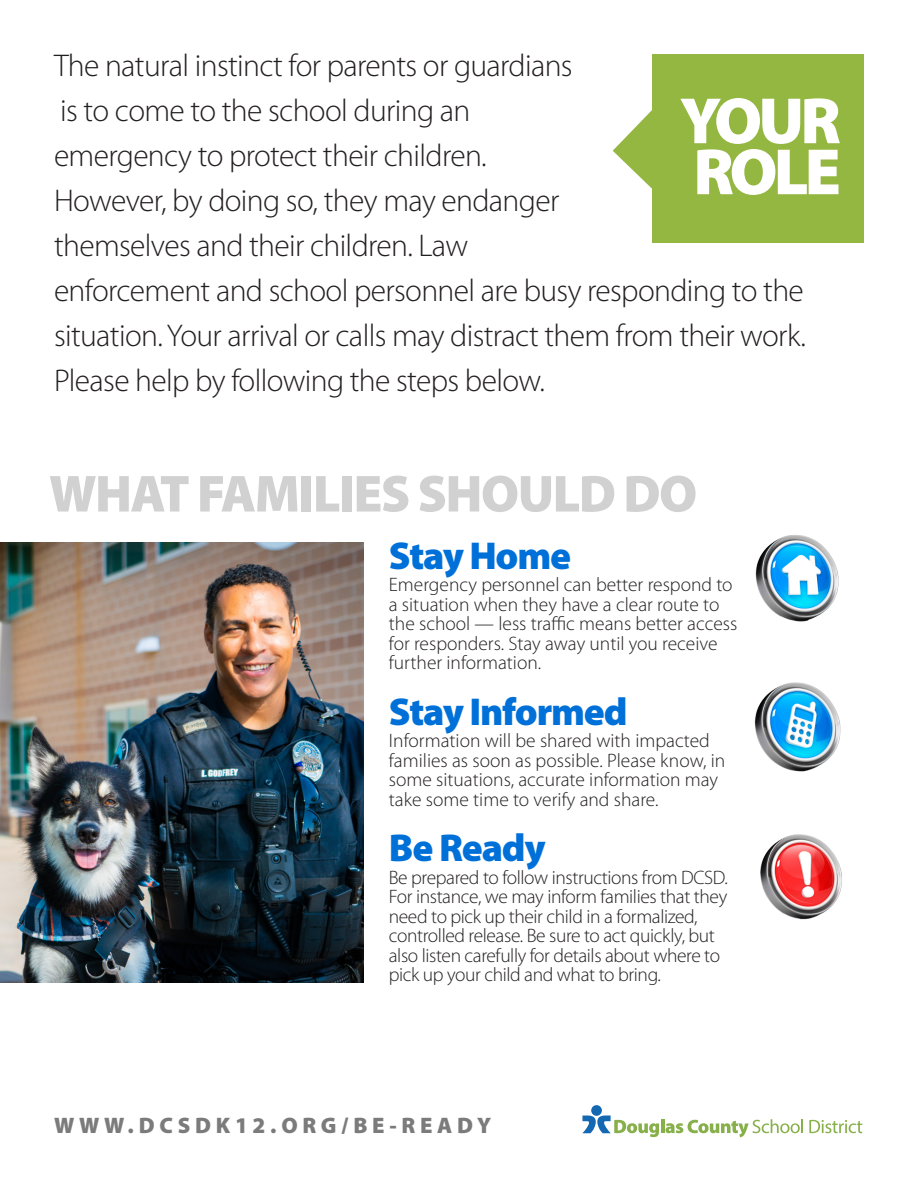
<style>
.page{position:relative;width:918px;height:1188px;background:#fff}
.page>*{position:absolute;margin:0;border:0;box-sizing:border-box;transform-origin:0 0}
.t1{font:900 66px "Myriad Pro";letter-spacing:-.06em;color:#fff}
.t2{font:900 52.5px "Myriad Pro";letter-spacing:-.03em;color:#d1d1d1}
.t3{font:900 39px "Myriad Pro";letter-spacing:-.03em;color:#0070d9}
.t4{font:300 31.5px/45px "Myriad Pro";letter-spacing:-.02em;color:#231f20;text-align:justify}
.t5{font:900 22.5px "Myriad Pro";letter-spacing:.21em;color:#7b7b7b}
.t6{font:300 19.5px/19.5px "Myriad Pro";color:#231f20}
.t7{font:300 19.5px/19.5px "Myriad Pro";letter-spacing:-.02em;color:#231f20}
</style>
<div class="page">
<div style="left:653px;top:54px;width:211px;height:189px;background:#94b741"></div>
<svg style="left:613px;top:108px;width:40px;height:84px"></svg>
<img style="left:760px;top:834px;width:82px;height:86px">
<img style="left:754px;top:682px;width:87px;height:90px">
<img style="left:755px;top:535px;width:84px;height:87px">
<img style="left:0;top:543px;width:363px;height:440px">
<hr style="left:661px;top:1119px;width:3px;height:14px;background:#87b04a">
<svg style="left:665px;top:1119px;width:138px;height:18px"></svg>
<svg style="left:809px;top:1120px;width:53px;height:13px"></svg>
<div style="left:591px;top:1105px;width:11px;height:11px;background:#1468b2;border-radius:50%"></div>
<svg style="left:582px;top:1116px;width:77px;height:21px"></svg>
<p class="t4" style="left:54px;top:44px;width:520px">The natural instinct for parents or guardians</p>
<p class="t4" style="left:60px;top:89px;width:412px">is to come to the school during an</p>
<p class="t4" style="left:54px;top:134px;width:434px">emergency to protect their children.</p>
<p class="t4" style="left:54px;top:179px;width:507px">However, by doing so, they may endanger</p>
<p class="t4" style="left:54px;top:224px;width:416px">themselves and their children. Law</p>
<p class="t4" style="left:54px;top:269px;width:754px">enforcement and school personnel are busy responding to the situation. Your arrival or calls may distract them from their work.<br>Please help by following the steps below.</p>
<p class="t1" style="left:680px;top:83px;width:163px">YOUR</p>
<p class="t1" style="left:693px;top:134px;width:149px">ROLE</p>
<p class="t2" style="left:49px;top:464px;width:650px">WHAT FAMILIES SHOULD DO</p>
<p class="t3" style="left:389px;top:534px;width:184px">Stay Home</p>
<p class="t6" style="left:389px;top:576px;width:350px">Emergency personnel can better respond to a situation when they have a clear route to the school — less traffic means better access for responders. Stay away until you receive further information.</p>
<p class="t3" style="left:389px;top:690px;width:240px">Stay Informed</p>
<p class="t6" style="left:389px;top:732px;width:338px">Information will be shared with impacted families as soon as possible. Please know, in some situations, accurate information may take some time to verify and share.</p>
<p class="t3" style="left:389px;top:826px;width:158px">Be Ready</p>
<p class="t7" style="left:389px;top:868px;width:341px">Be prepared to follow instructions from DCSD.<br>For instance, we may inform families that they need to pick up their child in a formalized, controlled release. Be sure to act quickly, but also listen carefully for details about where to pick up your child and what to bring.</p>
<p class="t5" style="left:54px;top:1113px;width:439px">WWW.DCSDK12.ORG/BE-READY</p>
</div>
